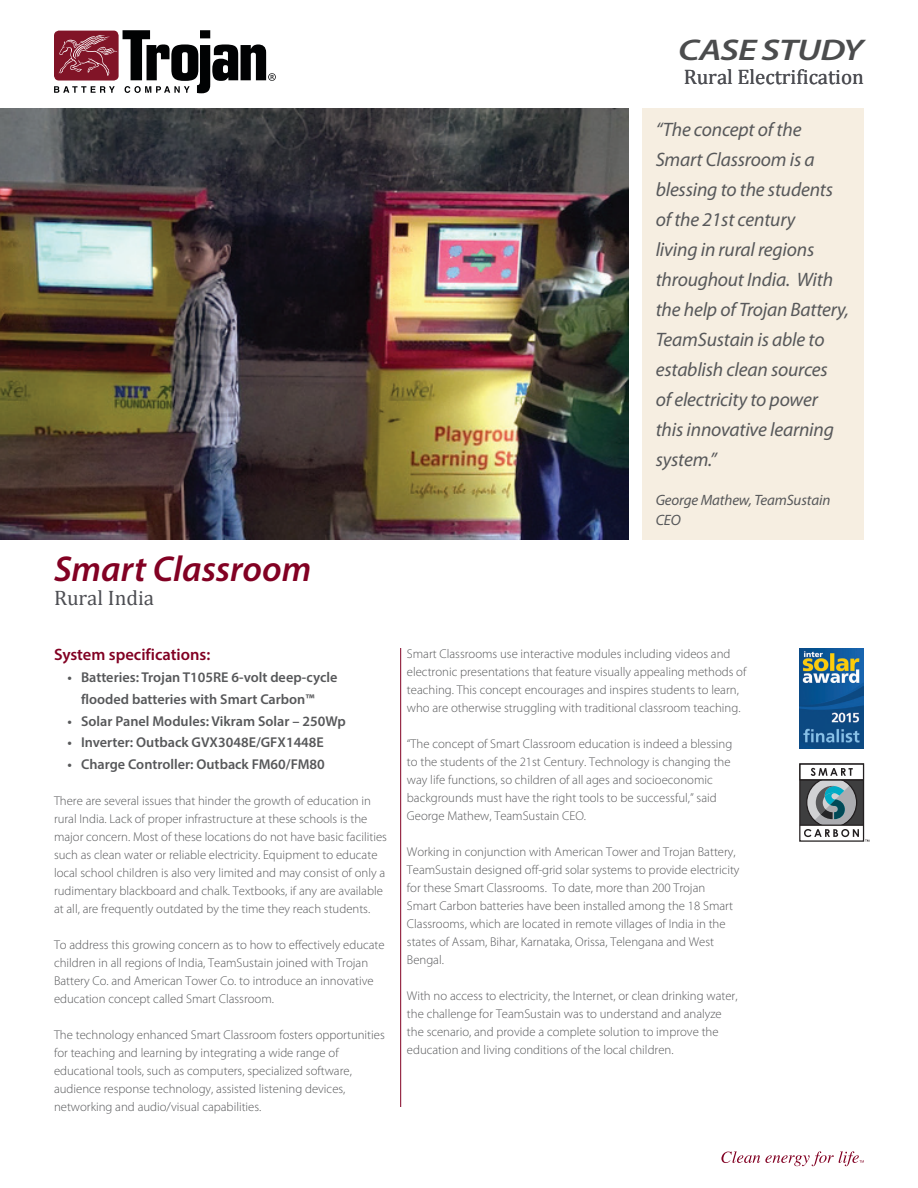
<style>
.page{position:relative;width:918px;height:1188px;background:#fff}
.page>*{position:absolute;margin:0;border:0;box-sizing:border-box;transform-origin:0 0}
.t1{font:italic 600 36px "Myriad Pro";color:#820123}
.t2{font:italic 600 30px "Myriad Pro";letter-spacing:-.02em;color:#4b4c4d;scale:1.25 1}
.t3{font:21px "Cambria";color:#4d4e53}
.t4{font:italic 19.5px/30px "Myriad Pro";letter-spacing:-.01em;color:#57585a}
.t5{font:600 16.5px "Myriad Pro";color:#820123}
.t6{font:italic 15px/19.5px "Myriad Pro";letter-spacing:-.01em;color:#57585a}
.t7{font:600 14.25px/21.8px "Myriad Pro";color:#57585a}
.t8{font:300 12.75px/18px "Myriad Pro";color:#57585a}
</style>
<div class="page">
<svg style="left:721px;top:1151px;width:143px;height:15px"></svg>
<img style="left:0;top:108px;width:629px;height:432px">
<div style="left:54px;top:31px;width:65px;height:50px;background:#811427;border-radius:5px"></div>
<svg style="left:59px;top:35px;width:58px;height:41px"></svg>
<svg style="left:54px;top:86px;width:61px;height:7px"></svg>
<svg style="left:123px;top:30px;width:153px;height:63px"></svg>
<div style="left:642px;top:108px;width:222px;height:432px;background:#f6eee1"></div>
<hr style="left:400px;top:648px;width:1px;height:459px;background:#820123">
<img style="left:799px;top:648px;width:65px;height:101px">
<div style="left:800px;top:780px;width:64px;height:45px;background:#3e3e3f"></div>
<svg style="left:807px;top:778px;width:50px;height:49px"></svg>
<svg style="left:811px;top:768px;width:42px;height:8px"></svg>
<hr style="left:800px;top:779px;width:64px;height:1px;background:#231f20">
<div style="left:799px;top:763px;width:65px;height:79px;border:1px solid #231f20"></div>
<hr style="left:800px;top:825px;width:64px;height:1px;background:#231f20">
<svg style="left:804px;top:785px;width:55px;height:52px"></svg>
<p class="t1" style="left:54px;top:546px;width:259px">Smart Classroom</p>
<p class="t3" style="left:54px;top:585px;width:102px">Rural India</p>
<p class="t5" style="left:54px;top:644px;width:158px">System specifications:</p>
<p class="t7" style="left:81px;top:666px;width:258px;text-indent:-14px">• Batteries: Trojan T105RE 6-volt deep-cycle flooded batteries with Smart Carbon™</p>
<p class="t7" style="left:68px;top:710px;width:280px">• Solar Panel Modules: Vikram Solar – 250Wp</p>
<p class="t7" style="left:68px;top:731px;width:258px">• Inverter: Outback GVX3048E/GFX1448E</p>
<p class="t7" style="left:68px;top:753px;width:259px">• Charge Controller: Outback FM60/FM80</p>
<p class="t8" style="left:54px;top:792px;width:334px">There are several issues that hinder the growth of education in rural India. Lack of proper infrastructure at these schools is the major concern. Most of these locations do not have basic facilities such as clean water or reliable electricity. Equipment to educate local school children is also very limited and may consist of only a rudimentary blackboard and chalk. Textbooks, if any are available at all, are frequently outdated by the time they reach students.</p>
<p class="t8" style="left:54px;top:936px;width:332px">To address this growing concern as to how to effectively educate children in all regions of India, TeamSustain joined with Trojan Battery Co. and American Tower Co. to introduce an innovative education concept called Smart Classroom.</p>
<p class="t8" style="left:54px;top:1026px;width:332px">The technology enhanced Smart Classroom fosters opportunities for teaching and learning by integrating a wide range of educational tools, such as computers, specialized software, audience response technology, assisted listening devices, networking and audio/visual capabilities.</p>
<h2 class="t2" style="left:678px;top:31px;width:150px">CASE STUDY</h2>
<p class="t3" style="left:684px;top:64px;width:182px">Rural Electrification</p>
<p class="t4" style="left:656px;top:114px;width:195px">“The concept of the<br>Smart Classroom is a blessing to the students of the 21st century<br>living in rural regions throughout India. With the help of Trojan Battery,<br>TeamSustain is able to establish clean sources<br>of electricity to power this innovative learning system.”</p>
<p class="t6" style="left:656px;top:490px;width:176px">George Mathew, TeamSustain<br>CEO</p>
<p class="t8" style="left:407px;top:644px;width:341px">Smart Classrooms use interactive modules including videos and electronic presentations that feature visually appealing methods of teaching. This concept encourages and inspires students to learn, who are otherwise struggling with traditional classroom teaching.</p>
<p class="t8" style="left:407px;top:734px;width:327px">“The concept of Smart Classroom education is indeed a blessing to the students of the 21st Century. Technology is changing the way life functions, so children of all ages and socioeconomic backgrounds must have the right tools to be successful,” said George Mathew, TeamSustain CEO.</p>
<p class="t8" style="left:407px;top:842px;width:334px">Working in conjunction with American Tower and Trojan Battery, TeamSustain designed off-grid solar systems to provide electricity for these Smart Classrooms. To date, more than 200 Trojan<br>Smart Carbon batteries have been installed among the 18 Smart Classrooms, which are located in remote villages of India in the states of Assam, Bihar, Karnataka, Orissa, Telengana and West Bengal.</p>
<p class="t8" style="left:407px;top:986px;width:332px">With no access to electricity, the Internet, or clean drinking water, the challenge for TeamSustain was to understand and analyze the scenario, and provide a complete solution to improve the education and living conditions of the local children.</p>
</div>
